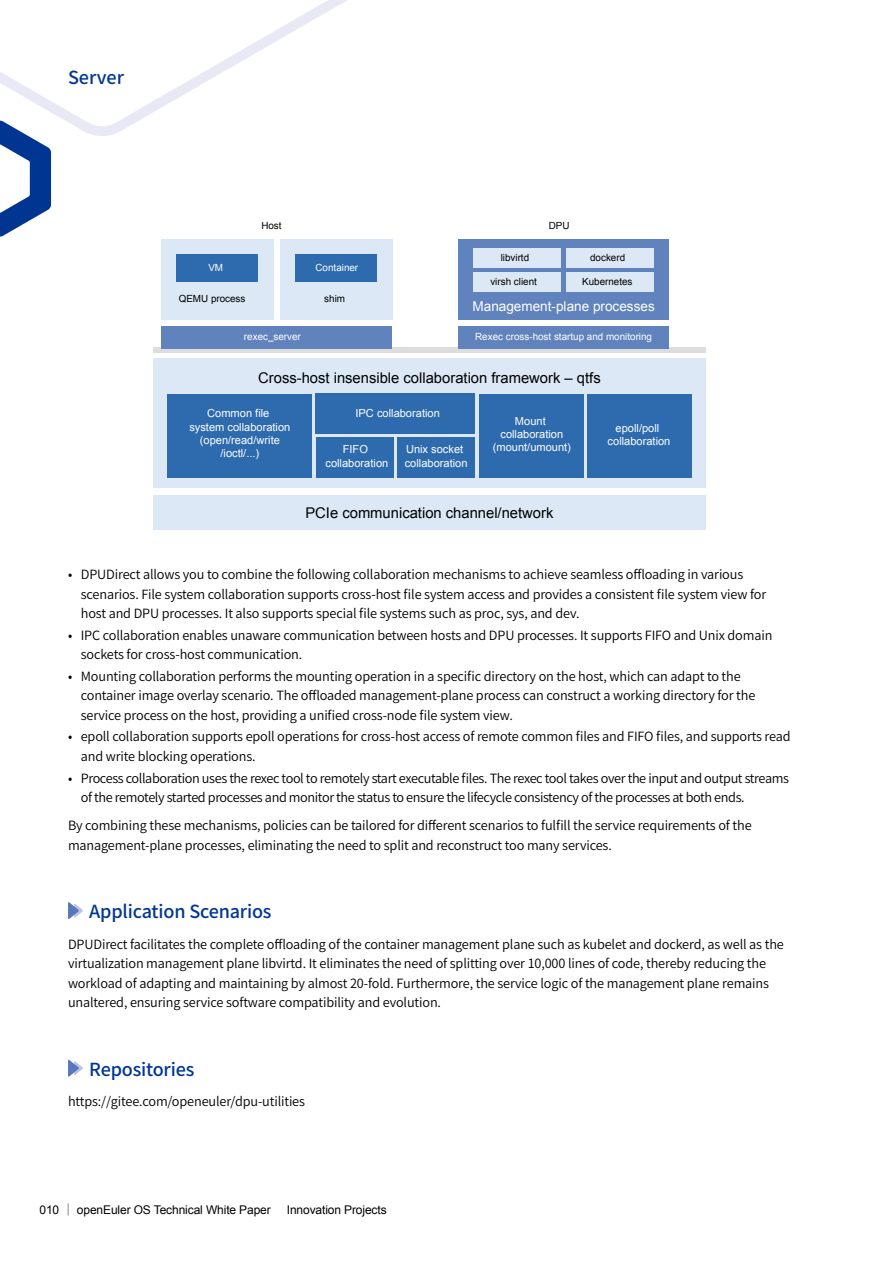
<style>
.page{position:relative;width:893px;height:1263px;background:#fff}
.page>*{position:absolute;margin:0;border:0;box-sizing:border-box;transform-origin:0 0}
.t1{font:500 18px "Source Han Sans CN";letter-spacing:-.01em;color:#003692}
.t2{font:14.85px "Arial";color:#000}
.t3{font:13.5px "Arial";color:#fff}
.t4{font:12.75px/19.5px "Source Han Sans CN";letter-spacing:-.01em;color:#000}
.t5{font:12.75px/19.5px "Source Han Sans CN";letter-spacing:-.03em;color:#000}
.t6{font:12px "Arial";letter-spacing:-.01em;color:#000}
.t7{font:11.1px/13.4px "Arial";color:#fff;text-align:center}
.t8{font:9.9px "Arial";color:#000}
.t9{font:9.9px "Arial";color:#fff}
</style>
<div class="page">
<svg style="left:0;top:0;width:347px;height:136px"></svg>
<svg style="left:0;top:120px;width:51px;height:117px"></svg>
<svg style="left:68px;top:1203px;width:1px;height:12px"></svg>
<svg style="left:68px;top:902px;width:15px;height:18px"></svg>
<svg style="left:68px;top:1059px;width:15px;height:18px"></svg>
<svg style="left:153px;top:347px;width:553px;height:5px;background:#c4cbd6"></svg>
<div style="left:153px;top:359px;width:553px;height:129px;background:#dce8f6"></div>
<div style="left:153px;top:495px;width:553px;height:34px;background:#dce8f6"></div>
<div style="left:168px;top:394px;width:144px;height:83px;background:#2d6aae"></div>
<div style="left:316px;top:394px;width:159px;height:40px;background:#2d6aae"></div>
<div style="left:479px;top:394px;width:104px;height:83px;background:#2d6aae"></div>
<div style="left:587px;top:394px;width:104px;height:83px;background:#2d6aae"></div>
<div style="left:316px;top:437px;width:78px;height:40px;background:#2d6aae"></div>
<div style="left:397px;top:437px;width:78px;height:40px;background:#2d6aae"></div>
<div style="left:459px;top:239px;width:210px;height:80px;background:#6083bd"></div>
<div style="left:473px;top:249px;width:87px;height:19px;background:#dce8f6"></div>
<div style="left:473px;top:272px;width:87px;height:19px;background:#dce8f6"></div>
<div style="left:567px;top:249px;width:87px;height:19px;background:#dce8f6"></div>
<div style="left:567px;top:272px;width:87px;height:19px;background:#dce8f6"></div>
<div style="left:161px;top:239px;width:112px;height:80px;background:#dce8f6"></div>
<div style="left:161px;top:326px;width:231px;height:22px;background:#6083bd"></div>
<div style="left:459px;top:326px;width:210px;height:22px;background:#6083bd"></div>
<div style="left:280px;top:239px;width:112px;height:80px;background:#dce8f6"></div>
<div style="left:176px;top:254px;width:82px;height:28px;background:#2d6aae"></div>
<div style="left:295px;top:254px;width:82px;height:28px;background:#2d6aae"></div>
<h1 class="t1" style="left:68px;top:67px;width:58px">Server</h1>
<p class="t8" style="left:261px;top:219px;width:22px">Host</p>
<p class="t8" style="left:549px;top:219px;width:22px">DPU</p>
<p class="t8" style="left:501px;top:251px;width:30px">libvirtd</p>
<p class="t8" style="left:590px;top:251px;width:37px">dockerd</p>
<p class="t8" style="left:490px;top:275px;width:48px">virsh client</p>
<p class="t8" style="left:582px;top:275px;width:52px">Kubernetes</p>
<p class="t9" style="left:208px;top:261px;width:16px">VM</p>
<p class="t9" style="left:316px;top:261px;width:44px">Container</p>
<p class="t8" style="left:179px;top:292px;width:68px">QEMU process</p>
<p class="t8" style="left:324px;top:292px;width:22px">shim</p>
<p class="t9" style="left:244px;top:330px;width:58px">rexec server</p>
<p class="t9" style="left:475px;top:330px;width:178px">Rexec cross-host startup and monitoring</p>
<p class="t3" style="left:472px;top:297px;width:184px">Management-plane processes</p>
<p class="t2" style="left:258px;top:368px;width:344px">Cross-host insensible collaboration framework – qtfs</p>
<p class="t7" style="left:189px;top:407px;width:103px">Common file<br>system collaboration (open/read/write /ioctl/...)</p>
<p class="t7" style="left:355px;top:406px;width:86px">IPC collaboration</p>
<p class="t7" style="left:493px;top:414px;width:80px">Mount collaboration (mount/umount)</p>
<p class="t7" style="left:608px;top:421px;width:64px">epoll/poll collaboration</p>
<p class="t7" style="left:325px;top:443px;width:64px">FIFO collaboration</p>
<p class="t7" style="left:405px;top:443px;width:64px;text-align:left">Unix socket collaboration</p>
<p class="t2" style="left:305px;top:503px;width:250px">PCIe communication channel/network</p>
<p class="t4" style="left:81px;top:565px;width:687px;text-indent:-13px">• DPUDirect allows you to combine the following collaboration mechanisms to achieve seamless offloading in various scenarios. File system collaboration supports cross-host file system access and provides a consistent file system view for host and DPU processes. It also supports special file systems such as proc, sys, and dev.</p>
<p class="t4" style="left:81px;top:625px;width:693px;text-indent:-13px">• IPC collaboration enables unaware communication between hosts and DPU processes. It supports FIFO and Unix domain sockets for cross-host communication.</p>
<p class="t4" style="left:81px;top:667px;width:676px;text-indent:-13px">• Mounting collaboration performs the mounting operation in a specific directory on the host, which can adapt to the container image overlay scenario. The offloaded management-plane process can construct a working directory for the service process on the host, providing a unified cross-node file system view.</p>
<p class="t4" style="left:81px;top:727px;width:711px;text-indent:-13px">• epoll collaboration supports epoll operations for cross-host access of remote common files and FIFO files, and supports read and write blocking operations.</p>
<p class="t5" style="left:81px;top:768px;width:710px;text-indent:-13px">• Process collaboration uses the rexec tool to remotely start executable files. The rexec tool takes over the input and output streams of the remotely started processes and monitor the status to ensure the lifecycle consistency of the processes at both ends.</p>
<p class="t4" style="left:68px;top:816px;width:685px">By combining these mechanisms, policies can be tailored for different scenarios to fulfill the service requirements of the management-plane processes, eliminating the need to split and reconstruct too many services.</p>
<h1 class="t1" style="left:89px;top:901px;width:184px">Application Scenarios</h1>
<p class="t4" style="left:68px;top:934px;width:717px">DPUDirect facilitates the complete offloading of the container management plane such as kubelet and dockerd, as well as the virtualization management plane libvirtd. It eliminates the need of splitting over 10,000 lines of code, thereby reducing the workload of adapting and maintaining by almost 20-fold. Furthermore, the service logic of the management plane remains unaltered, ensuring service software compatibility and evolution.</p>
<h1 class="t1" style="left:89px;top:1059px;width:107px">Repositories</h1>
<p class="t4" style="left:68px;top:1092px;width:239px">https://gitee.com/openeuler/dpu-utilities</p>
<p class="t6" style="left:40px;top:1202px;width:21px">010</p>
<p class="t6" style="left:77px;top:1202px;width:195px">openEuler OS Technical White Paper</p>
<p class="t6" style="left:287px;top:1202px;width:101px">Innovation Projects</p>
</div>
